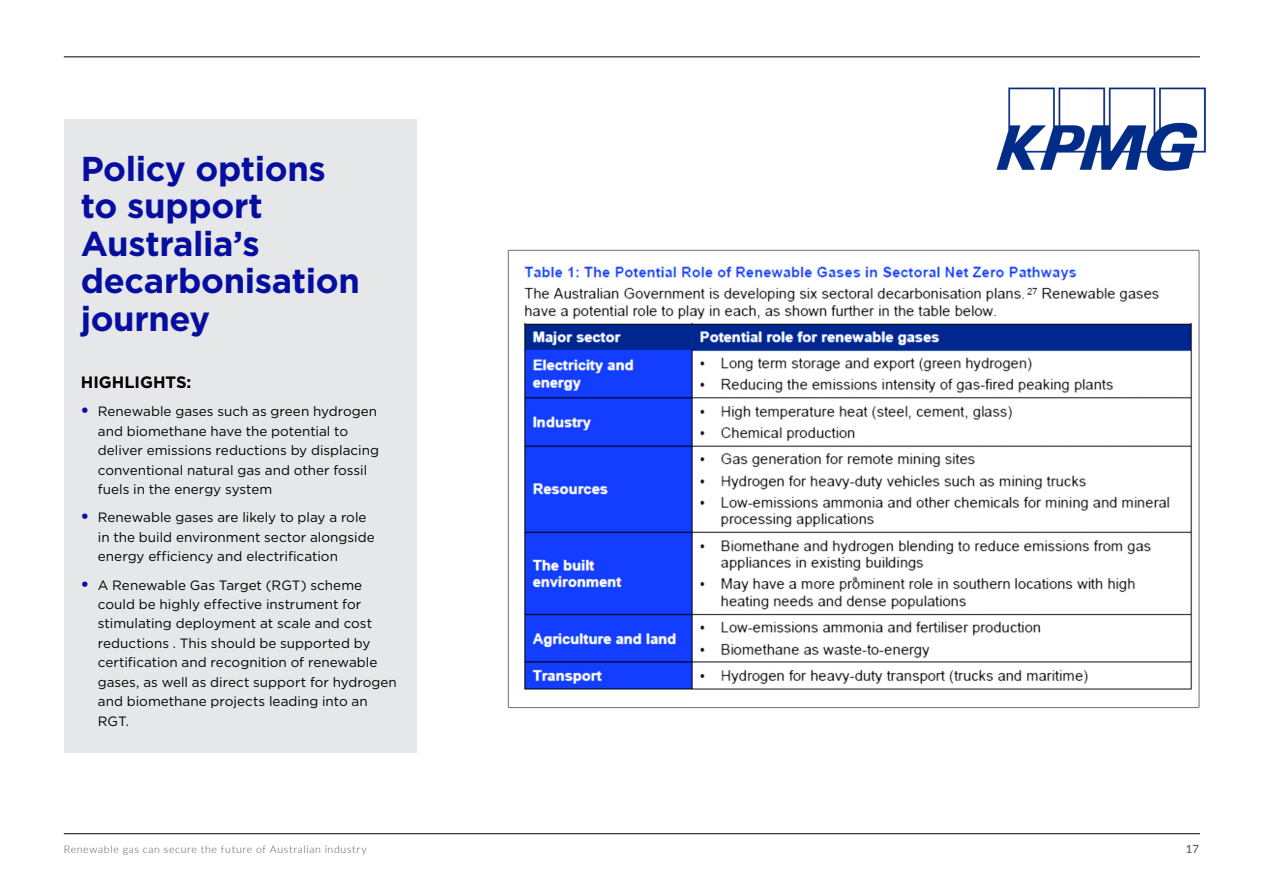
<style>
.page{position:relative;width:1263px;height:893px;background:#fff}
.page>*{position:absolute;margin:0;border:0;box-sizing:border-box;transform-origin:0 0}
.t1{font:700 34.5px/37.5px "Gotham";letter-spacing:-.01em;color:#060e9f}
.t2{font:700 16.5px "Gotham";letter-spacing:-.005em;color:#000}
.t3{font:13.5px/19.5px "Gotham";color:#000}
.t4{font:500 11.25px "Lato";color:#58595b}
.t5{font:300 10.5px "Lato";letter-spacing:.06em;color:#58595b}
.s1{font-family:"Arial";font-weight:900;font-size:16.5px;color:#060e9f}
</style>
<div class="page">
<img style="left:997px;top:87px;width:209px;height:84px">
<div style="left:64px;top:119px;width:353px;height:634px;background:#e6e7e8"></div>
<img style="left:524px;top:266px;width:668px;height:424px">
<hr style="left:64px;top:833px;width:1136px;height:1px;background:#000">
<hr style="left:64px;top:57px;width:1136px;height:1px;background:#000">
<h1 class="t1" style="left:81px;top:150px;width:281px">Policy options to support<br>Australia’s decarbonisation journey</h1>
<p class="t2" style="left:81px;top:372px;width:112px">HIGHLIGHTS:</p>
<p class="t3" style="left:98px;top:402px;width:283px;text-indent:-17px"><span class="s1">•</span> Renewable gases such as green hydrogen and biomethane have the potential to deliver emissions reductions by displacing conventional natural gas and other fossil fuels in the energy system</p>
<p class="t3" style="left:98px;top:508px;width:278px;text-indent:-17px"><span class="s1">•</span> Renewable gases are likely to play a role in the build environment sector alongside energy efficiency and electrification</p>
<p class="t3" style="left:98px;top:575px;width:301px;text-indent:-17px"><span class="s1">•</span> A Renewable Gas Target (RGT) scheme could be highly effective instrument for stimulating deployment at scale and cost reductions . This should be supported by certification and recognition of renewable gases, as well as direct support for hydrogen and biomethane projects leading into an RGT.</p>
<p class="t5" style="left:64px;top:841px;width:304px">Renewable gas can secure the future of Australian industry</p>
<p class="t4" style="left:1186px;top:840px;width:15px">17</p>
</div>
